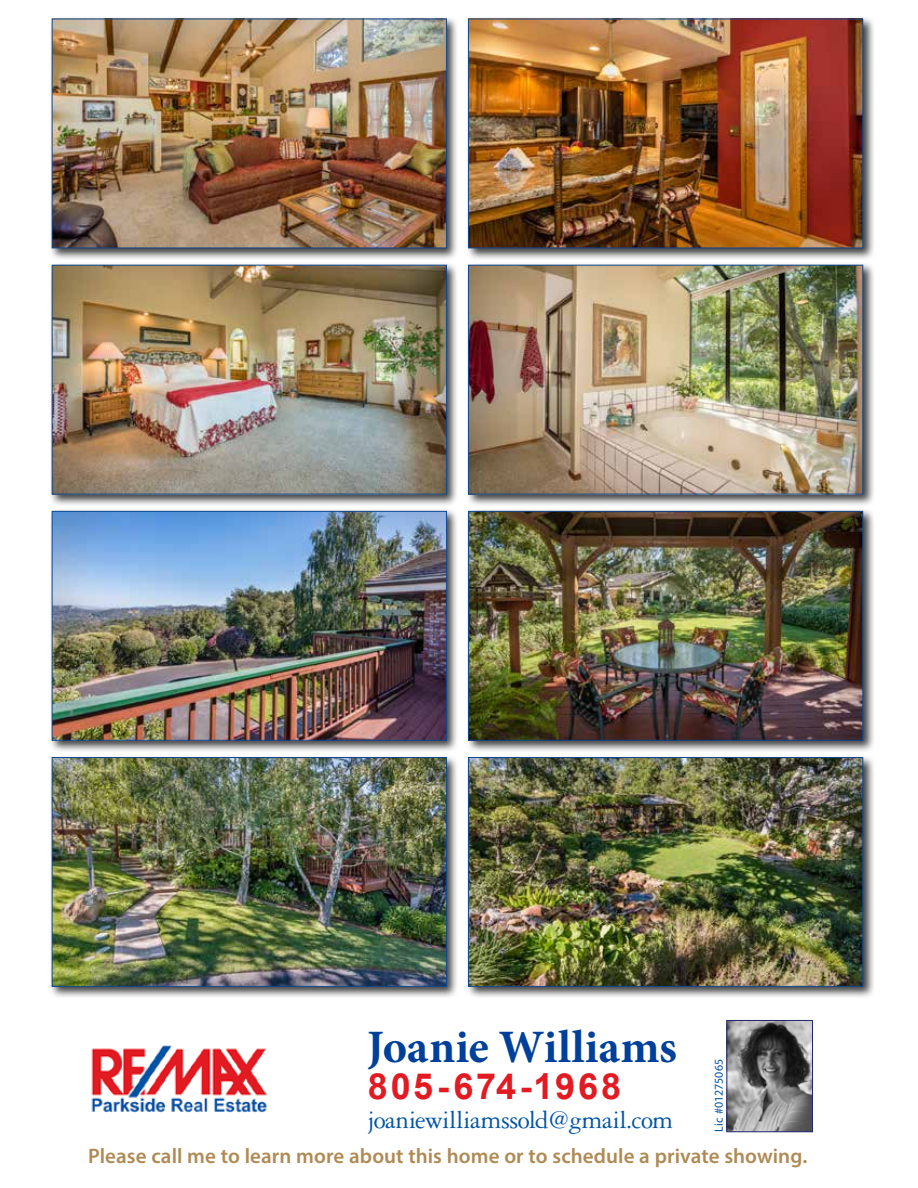
<style>
.page{position:relative;width:918px;height:1188px;background:#fff}
.page>*{position:absolute;margin:0;border:0;box-sizing:border-box;transform-origin:0 0}
.t1{font:700 46.5px "Minion Pro";color:#00409b}
.t2{font:700 36px "Arial";letter-spacing:.07em;color:#e21a22}
.t3{font:27px "Garamond Three";letter-spacing:-.02em;color:#0054a4}
.t4{font:600 21px "Myriad Pro";letter-spacing:.005em;color:#af8a54}
.t5{font:12px "Myriad Pro";letter-spacing:.015em;color:#0054a4}
</style>
<div class="page">
<div style="left:49px;top:16px;width:410px;height:244px;background:#000;opacity:.75"></div>
<img style="left:54px;top:21px;width:391px;height:225px">
<div style="left:52px;top:19px;width:395px;height:229px;border:1px solid #104991"></div>
<div style="left:465px;top:16px;width:411px;height:244px;background:#000;opacity:.75"></div>
<img style="left:470px;top:21px;width:391px;height:225px">
<div style="left:468px;top:19px;width:395px;height:229px;border:1px solid #104991"></div>
<div style="left:49px;top:262px;width:410px;height:245px;background:#000;opacity:.75"></div>
<img style="left:54px;top:267px;width:391px;height:225px">
<div style="left:52px;top:265px;width:395px;height:229px;border:1px solid #104991"></div>
<div style="left:465px;top:262px;width:411px;height:245px;background:#000;opacity:.75"></div>
<img style="left:470px;top:267px;width:391px;height:225px">
<div style="left:468px;top:265px;width:395px;height:229px;border:1px solid #104991"></div>
<div style="left:49px;top:508px;width:410px;height:245px;background:#000;opacity:.75"></div>
<img style="left:54px;top:513px;width:391px;height:225px">
<div style="left:52px;top:511px;width:395px;height:229px;border:1px solid #104991"></div>
<div style="left:465px;top:508px;width:411px;height:245px;background:#000;opacity:.75"></div>
<img style="left:470px;top:513px;width:391px;height:225px">
<div style="left:468px;top:511px;width:395px;height:229px;border:1px solid #104991"></div>
<div style="left:49px;top:754px;width:410px;height:245px;background:#000;opacity:.75"></div>
<img style="left:54px;top:759px;width:391px;height:226px">
<div style="left:52px;top:757px;width:395px;height:230px;border:1px solid #104991"></div>
<div style="left:465px;top:754px;width:411px;height:245px;background:#000;opacity:.75"></div>
<img style="left:470px;top:759px;width:391px;height:226px">
<div style="left:468px;top:757px;width:395px;height:230px;border:1px solid #104991"></div>
<img style="left:91px;top:1045px;width:176px;height:68px">
<img style="left:728px;top:1022px;width:83px;height:108px">
<div style="left:726px;top:1020px;width:87px;height:112px;border:1px solid #23276c"></div>
<h1 class="t1" style="left:367px;top:1015px;width:311px">Joanie Williams</h1>
<h2 class="t2" style="left:368px;top:1061px;width:255px">805-674-1968</h2>
<p class="t3" style="left:367px;top:1106px;width:307px">joaniewilliamssold@gmail.com</p>
<p class="t5" style="left:711px;top:1132px;width:75px;rotate:-90deg">Lic #01275065</p>
<p class="t4" style="left:88px;top:1143px;width:721px">Please call me to learn more about this home or to schedule a private showing.</p>
</div>
